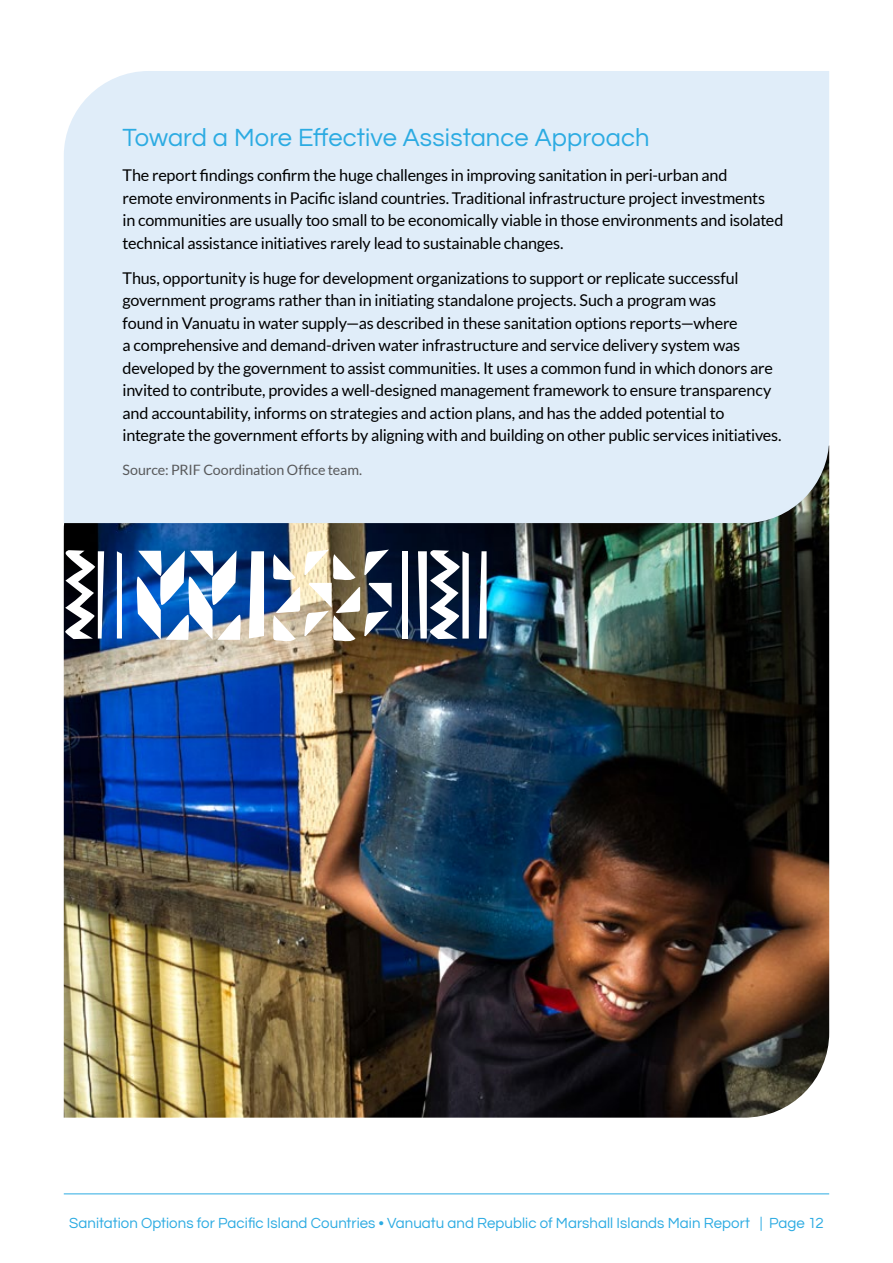
<style>
.page{position:relative;width:893px;height:1263px;background:#fff}
.page>*{position:absolute;margin:0;border:0;box-sizing:border-box;transform-origin:0 0}
.H3_Header{font:25.5px "Questrial";letter-spacing:.005em;color:#2cabe2}
.Body{font:16.2px/22.5px "Lato";letter-spacing:-.015em;color:#000}
.t1{font:15px "Questrial";letter-spacing:.005em;color:#2cabe2}
.Body-2{font:14.25px "Lato";letter-spacing:-.01em;color:#58595b}
</style>
<div class="page">
<img style="left:64px;top:523px;width:765px;height:595px">
<div style="left:64px;top:71px;width:765px;height:452px;background:#e0edf9"></div>
<img style="left:273px;top:550px;width:119px;height:92px">
<div style="left:403px;top:551px;width:5px;height:87px;background:#fff"></div>
<svg style="left:479px;top:551px;width:8px;height:87px"></svg>
<svg style="left:418px;top:550px;width:51px;height:89px"></svg>
<svg style="left:249px;top:551px;width:15px;height:87px"></svg>
<svg style="left:117px;top:551px;width:5px;height:87px"></svg>
<svg style="left:63px;top:550px;width:41px;height:89px"></svg>
<svg style="left:135px;top:550px;width:107px;height:90px"></svg>
<hr style="left:64px;top:1193px;width:765px;height:1px;background:#2cabe2">
<p class="H3_Header" style="left:123px;top:120px;width:528px">Toward a More Effective Assistance Approach</p>
<p class="Body" style="left:123px;top:164px;width:662px">The report findings confirm the huge challenges in improving sanitation in peri-urban and<br>remote environments in Pacific island countries. Traditional infrastructure project investments<br>in communities are usually too small to be economically viable in those environments and isolated technical assistance initiatives rarely lead to sustainable changes.</p>
<p class="Body" style="left:123px;top:267px;width:661px">Thus, opportunity is huge for development organizations to support or replicate successful government programs rather than in initiating standalone projects. Such a program was<br>found in Vanuatu in water supply—as described in these sanitation options reports—where<br>a comprehensive and demand-driven water infrastructure and service delivery system was developed by the government to assist communities. It uses a common fund in which donors are invited to contribute, provides a well-designed management framework to ensure transparency and accountability, informs on strategies and action plans, and has the added potential to integrate the government efforts by aligning with and building on other public services initiatives.</p>
<p class="Body-2" style="left:123px;top:462px;width:241px">Source: PRIF Coordination Office team.</p>
<p class="t1" style="left:69px;top:1213px;width:756px">Sanitation Options for Pacific Island Countries • Vanuatu and Republic of Marshall Islands Main Report | Page 12</p>
</div>
